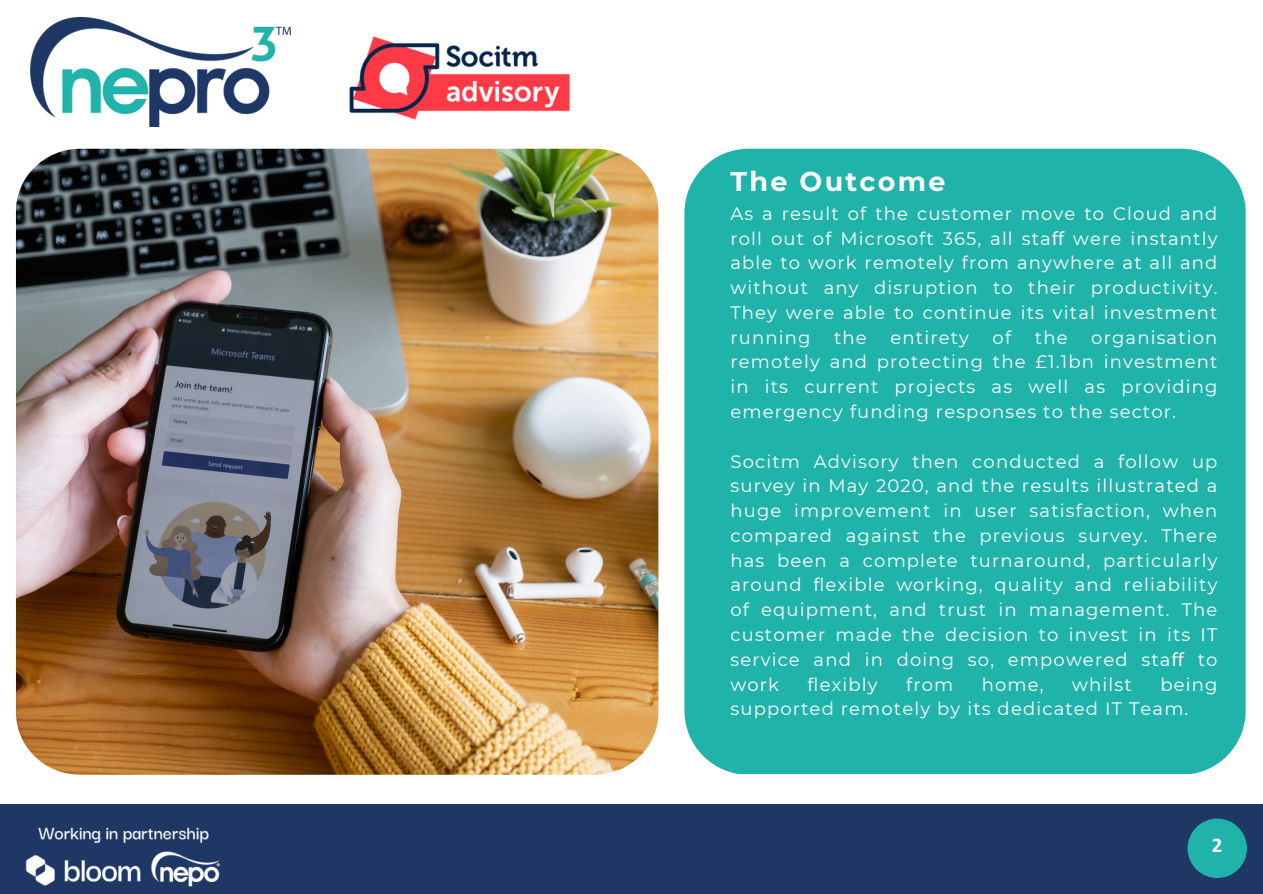
<style>
.page{position:relative;width:1263px;height:894px;background:#fff}
.page>*{position:absolute;margin:0;border:0;box-sizing:border-box;transform-origin:0 0}
.t1{font:700 27px "Montserrat";letter-spacing:.085em;color:#fff}
.t2{font:700 21px "Calibri";color:#fff}
.t3{font:18px/24.8px "Montserrat";letter-spacing:.065em;color:#fff;text-align:justify}
.s1{font-family:"Noto Sans"}
</style>
<div class="page">
<div style="left:0;top:804px;width:1263px;height:89px;background:#1f3765"></div>
<div style="left:1187px;top:818px;width:60px;height:59px;background:#20b3aa;border-radius:50%"></div>
<img style="left:16px;top:149px;width:642px;height:625px;border-radius:63px">
<div style="left:684px;top:149px;width:562px;height:624px;background:#20b3aa"></div>
<img style="left:31px;top:17px;width:260px;height:109px">
<img style="left:25px;top:827px;width:195px;height:60px">
<img style="left:349px;top:36px;width:221px;height:84px">
<p class="t1" style="left:730px;top:165px;width:217px">The Outcome</p>
<h1 class="t3" style="left:730px;top:201px;width:489px">As a result of the customer move to Cloud and roll out of Microsoft 365, all sta<span class="s1">ff</span> were instantly able to work remotely from anywhere at all and without any disruption to their productivity.<br>They were able to continue its vital investment running</h1>
<h1 class="t3" style="left:834px;top:325px;width:34px">the</h1>
<h1 class="t3" style="left:890px;top:325px;width:80px">entirety</h1>
<h1 class="t3" style="left:993px;top:325px;width:20px">of</h1>
<h1 class="t3" style="left:1035px;top:325px;width:34px">the</h1>
<h1 class="t3" style="left:730px;top:325px;width:489px;text-indent:361px">organisation remotely and protecting the £1.1bn investment in its current projects as well as providing emergency funding responses to the sector.</h1>
<p class="t3" style="left:730px;top:448px;width:489px">Socitm Advisory then conducted a follow up survey in May 2020, and the results illustrated a huge improvement in user satisfaction, when compared against the previous survey. There has been a complete turnaround, particularly around flexible working, quality and reliability of equipment, and trust in management. The customer made the decision to invest in its IT service and in doing so, empowered sta<span class="s1">ff</span> to work</p>
<p class="t3" style="left:808px;top:671px;width:71px">flexibly</p>
<p class="t3" style="left:906px;top:671px;width:49px">from</p>
<p class="t3" style="left:982px;top:671px;width:63px">home,</p>
<p class="t3" style="left:1072px;top:671px;width:61px">whilst</p>
<p class="t3" style="left:730px;top:671px;width:488px;text-indent:430px">being supported remotely by its dedicated IT Team.</p>
<p class="t2" style="left:1212px;top:836px;width:12px">2</p>
</div>
